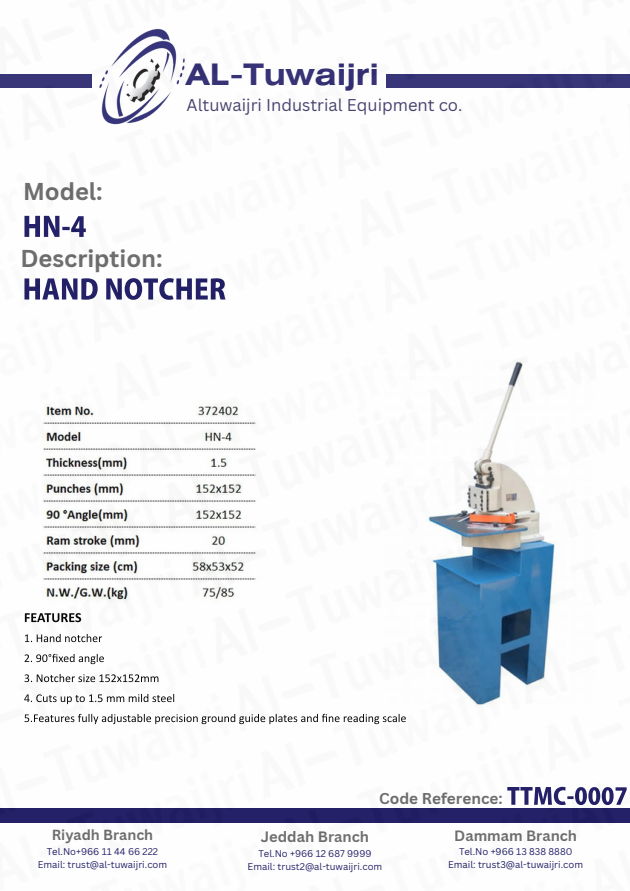
<style>
.page{position:relative;width:630px;height:891px;background:#fff}
.page>*{position:absolute;margin:0;border:0;box-sizing:border-box;transform-origin:0 0}
.t1{font:700 29.6px "Helios Ext";color:#2f2b71}
.t2{font:700 23.6px "Canva Sans";color:#6a6a6a}
.t3{font:16.8px "Canva Sans";color:#413d69}
.t4{font:700 15.2px "Canva Sans";color:#6a6a6a}
.t5{font:700 14.8px "Canva Sans";color:#6a6a6a}
.t6{font:700 14.4px "Canva Sans";color:#6a6a6a}
.t7{font:9.6px "Canva Sans";color:#1c1962}
</style>
<div class="page">
<img style="left:0;top:28px;width:630px;height:795px">
<p class="t1" style="left:186px;top:63px;width:195px">AL-Tuwaijri</p>
<p class="t3" style="left:187px;top:93px;width:278px">Altuwaijri Industrial Equipment co.</p>
<h1 class="t2" style="left:23px;top:175px;width:81px">Model:</h1>
<h4 class="t2" style="left:20px;top:242px;width:144px">Description:</h4>
<h2 class="t6" style="left:52px;top:825px;width:103px">Riyadh Branch</h2>
<h2 class="t7" style="left:47px;top:845px;width:113px">Tel.No+966 11 44 66 222</h2>
<p class="t7" style="left:38px;top:858px;width:131px">Email: trust@al-tuwaijri.com</p>
<p class="t4" style="left:379px;top:788px;width:125px">Code Reference:</p>
<h3 class="t5" style="left:261px;top:827px;width:110px">Jeddah Branch</h3>
<p class="t7" style="left:258px;top:846px;width:115px">Tel.No +966 12 687 9999</p>
<p class="t7" style="left:248px;top:859px;width:136px">Email: trust2@al-tuwaijri.com</p>
<p class="t6" style="left:454px;top:826px;width:124px">Dammam Branch</p>
<p class="t7" style="left:459px;top:845px;width:115px">Tel.No +966 13 838 8880</p>
<p class="t7" style="left:448px;top:858px;width:136px">Email: trust3@al-tuwaijri.com</p>
</div>
